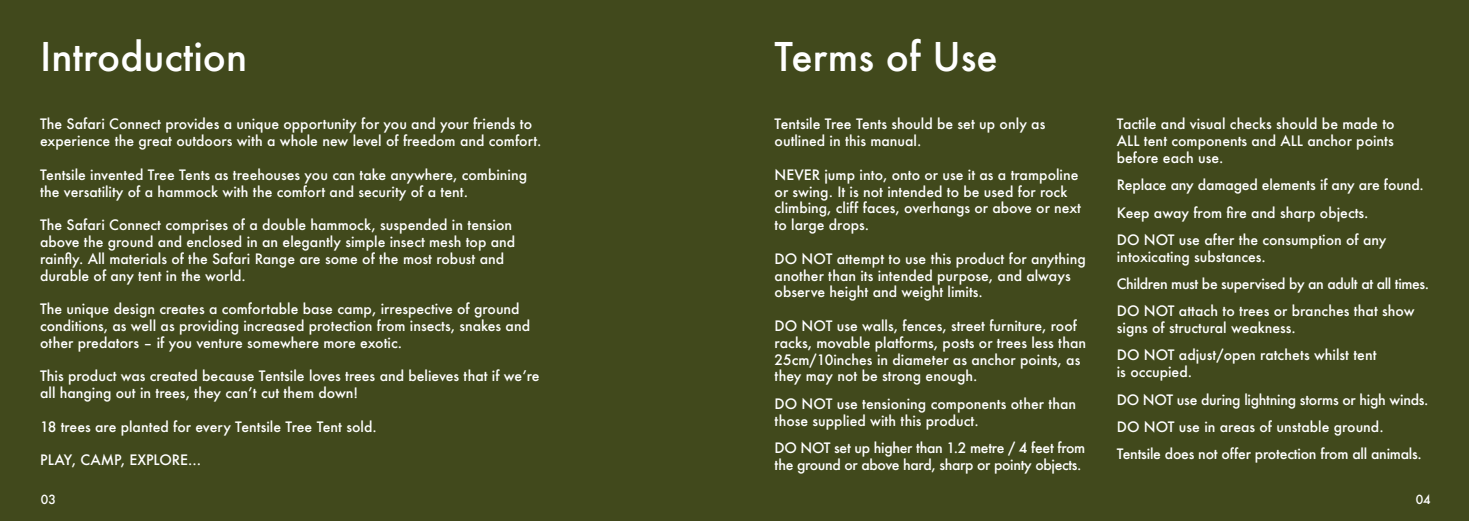
<style>
.page{position:relative;width:1469px;height:521px;background:#fff}
.page>*{position:absolute;margin:0;border:0;box-sizing:border-box;transform-origin:0 0}
.t1{font:500 38.5px "Futura";color:#fff}
.t2{font:500 14px/16.8px "Futura";color:#fff}
.t3{font:500 14px/16.8px "Futura";letter-spacing:-.025em;color:#fff}
.t4{font:500 12.25px "Futura";color:#fff}
</style>
<div class="page">
<div style="left:734px;top:0;width:734px;height:521px;background:#41491c"></div>
<div style="left:0;top:0;width:734px;height:521px;background:#41491c"></div>
<h1 class="t1" style="left:40px;top:30px;width:208px">Introduction</h1>
<h1 class="t1" style="left:774px;top:30px;width:225px">Terms of Use</h1>
<p class="t2" style="left:40px;top:116px;width:503px">The Safari Connect provides a unique opportunity for you and your friends to experience the great outdoors with a whole new level of freedom and comfort.</p>
<p class="t2" style="left:40px;top:166px;width:488px">Tentsile invented Tree Tents as treehouses you can take anywhere, combining the versatility of a hammock with the comfort and security of a tent.</p>
<p class="t2" style="left:40px;top:216px;width:476px">The Safari Connect comprises of a double hammock, suspended in tension above the ground and enclosed in an elegantly simple insect mesh top and rainfly. All materials of the Safari Range are some of the most robust and durable of any tent in the world.</p>
<p class="t2" style="left:40px;top:300px;width:491px">The unique design creates a comfortable base camp, irrespective of ground conditions, as well as providing increased protection from insects, snakes and other predators – if you venture somewhere more exotic.</p>
<p class="t2" style="left:40px;top:368px;width:501px">This product was created because Tentsile loves trees and believes that if we’re all hanging out in trees, they can’t cut them down!</p>
<p class="t2" style="left:40px;top:418px;width:338px">18 trees are planted for every Tentsile Tree Tent sold.</p>
<p class="t2" style="left:40px;top:452px;width:163px">PLAY, CAMP, EXPLORE...</p>
<p class="t2" style="left:774px;top:116px;width:272px">Tentsile Tree Tents should be set up only as outlined in this manual.</p>
<p class="t2" style="left:774px;top:166px;width:308px">NEVER jump into, onto or use it as a trampoline or swing. It is not intended to be used for rock climbing, cliff faces, overhangs or above or next to large drops.</p>
<p class="t2" style="left:774px;top:250px;width:313px">DO NOT attempt to use this product for anything another than its intended purpose, and always observe height and weight limits.</p>
<p class="t2" style="left:774px;top:317px;width:313px">DO NOT use walls, fences, street furniture, roof racks, movable platforms, posts or trees less than 25cm/10inches in diameter as anchor points, as they may not be strong enough.</p>
<p class="t2" style="left:774px;top:395px;width:303px">DO NOT use tensioning components other than those supplied with this product.</p>
<p class="t3" style="left:774px;top:439px;width:312px">DO NOT set up higher than 1.2 metre / 4 feet from the ground or above hard, sharp or pointy objects.</p>
<p class="t2" style="left:1116px;top:116px;width:279px;text-align:justify">Tactile and visual checks should be made to ALL tent components and ALL anchor points before each use.</p>
<p class="t2" style="left:1116px;top:171px;width:308px;line-height:27.3px">Replace any damaged elements if any are found.<br>Keep away from fire and sharp objects.<br>DO NOT use after the consumption of any</p>
<p class="t2" style="left:1116px;top:243px;width:314px;line-height:27.3px">intoxicating substances.<br>Children must be supervised by an adult at all times.<br>DO NOT attach to trees or branches that show</p>
<p class="t2" style="left:1116px;top:314px;width:261px;line-height:27.3px">signs of structural weakness.<br>DO NOT adjust/open ratchets whilst tent</p>
<p class="t2" style="left:1116px;top:358px;width:313px;line-height:27.3px">is occupied.<br>DO NOT use during lightning storms or high winds.<br>DO NOT use in areas of unstable ground.<br>Tentsile does not offer protection from all animals.</p>
<p class="t4" style="left:41px;top:491px;width:17px">03</p>
<p class="t4" style="left:1415px;top:491px;width:16px">04</p>
</div>
